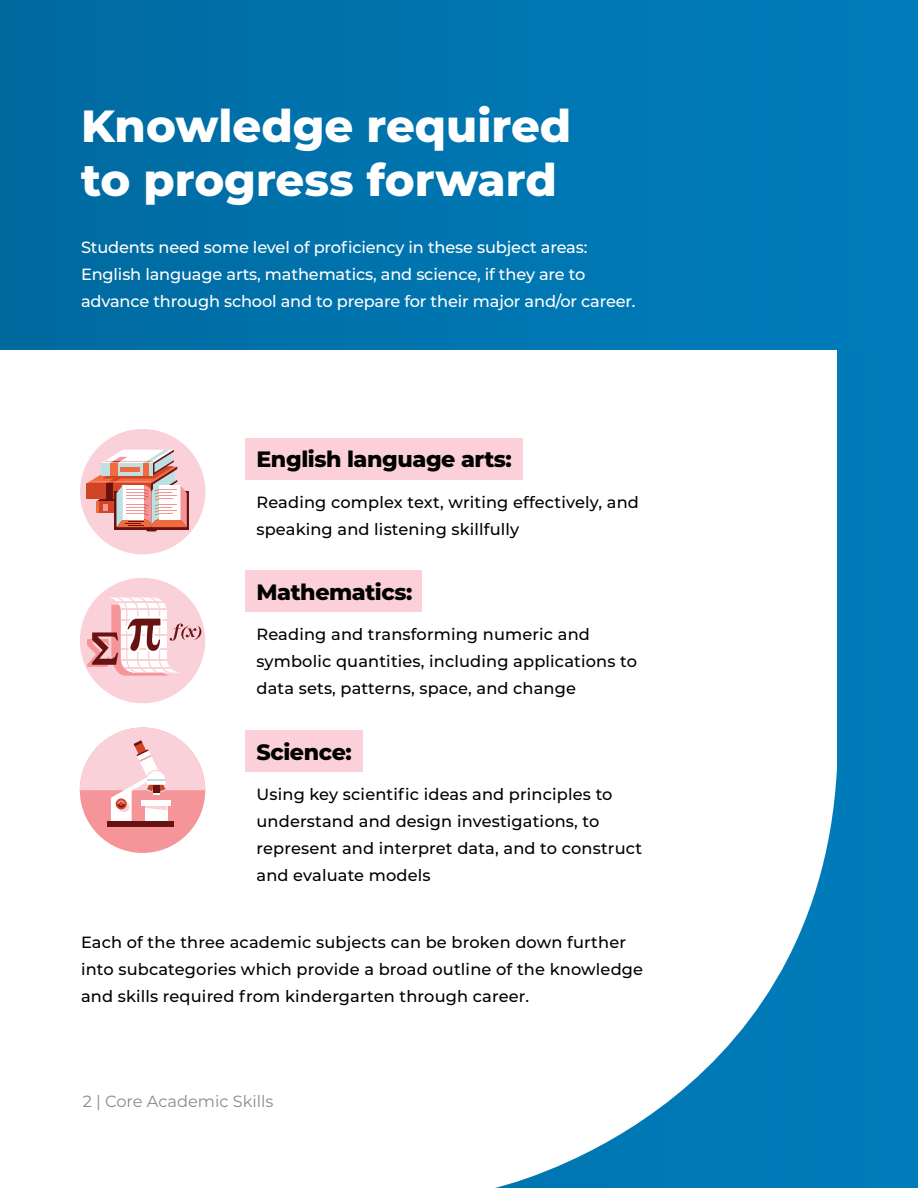
<style>
.page{position:relative;width:918px;height:1188px;background:#007cb9}
.page>*{position:absolute;margin:0;border:0;box-sizing:border-box;transform-origin:0 0}
.t1{font:800 45px/54px "Montserrat";color:#fff}
.t2{font:800 22.2px "Montserrat";letter-spacing:-.02em;color:#000}
.t3{font:500 16.2px/27px "Montserrat";letter-spacing:.01em;color:#000}
.t4{font:500 16.2px/27px "Montserrat";letter-spacing:-.01em;color:#fff}
.t5{font:16.2px "Montserrat";color:#8a8a8d}
</style>
<div class="page">
<div style="left:0;top:350px;width:837px;height:838px;background:#fff"></div>
<div style="left:245px;top:439px;width:277px;height:41px;background:#fbd0d8"></div>
<div style="left:245px;top:570px;width:176px;height:42px;background:#fbd0d8"></div>
<div style="left:245px;top:731px;width:117px;height:41px;background:#fbd0d8"></div>
<div style="left:0;top:0;width:918px;height:350px;background:linear-gradient(to right,#006aa0,#007ebd)"></div>
<div style="left:80px;top:429px;width:125px;height:125px;background:#fad1d9;border-radius:50%"></div>
<div style="left:152px;top:491px;width:37px;height:39px;background:#691212"></div>
<svg style="left:86px;top:438px;width:101px;height:93px"></svg>
<div style="left:80px;top:578px;width:125px;height:125px;background:#fad1d9;border-radius:50%"></div>
<svg style="left:87px;top:597px;width:114px;height:79px"></svg>
<div style="left:80px;top:728px;width:125px;height:125px;background:#f59499;border-radius:50%"></div>
<div style="left:107px;top:822px;width:67px;height:5px;background:#691212"></div>
<svg style="left:80px;top:728px;width:125px;height:95px"></svg>
<p class="t1" style="left:81px;top:97px;width:492px">Knowledge required to progress forward</p>
<p class="t4" style="left:81px;top:233px;width:556px">Students need some level of proficiency in these subject areas:<br>English language arts, mathematics, and science, if they are to advance through school and to prepare for their major and/or career.</p>
<p class="t2" style="left:256px;top:443px;width:257px">English language arts:</p>
<p class="t3" style="left:256px;top:488px;width:384px">Reading complex text, writing effectively, and speaking and listening skillfully</p>
<p class="t2" style="left:256px;top:576px;width:157px">Mathematics:</p>
<p class="t3" style="left:256px;top:620px;width:382px">Reading and transforming numeric and symbolic quantities, including applications to data sets, patterns, space, and change</p>
<p class="t2" style="left:256px;top:735px;width:97px">Science:</p>
<p class="t3" style="left:256px;top:780px;width:387px">Using key scientific ideas and principles to understand and design investigations, to represent and interpret data, and to construct and evaluate models</p>
<p class="t3" style="left:81px;top:928px;width:564px">Each of the three academic subjects can be broken down further into subcategories which provide a broad outline of the knowledge and skills required from kindergarten through career.</p>
<p class="t5" style="left:83px;top:1090px;width:192px">2 | Core Academic Skills</p>
</div>
